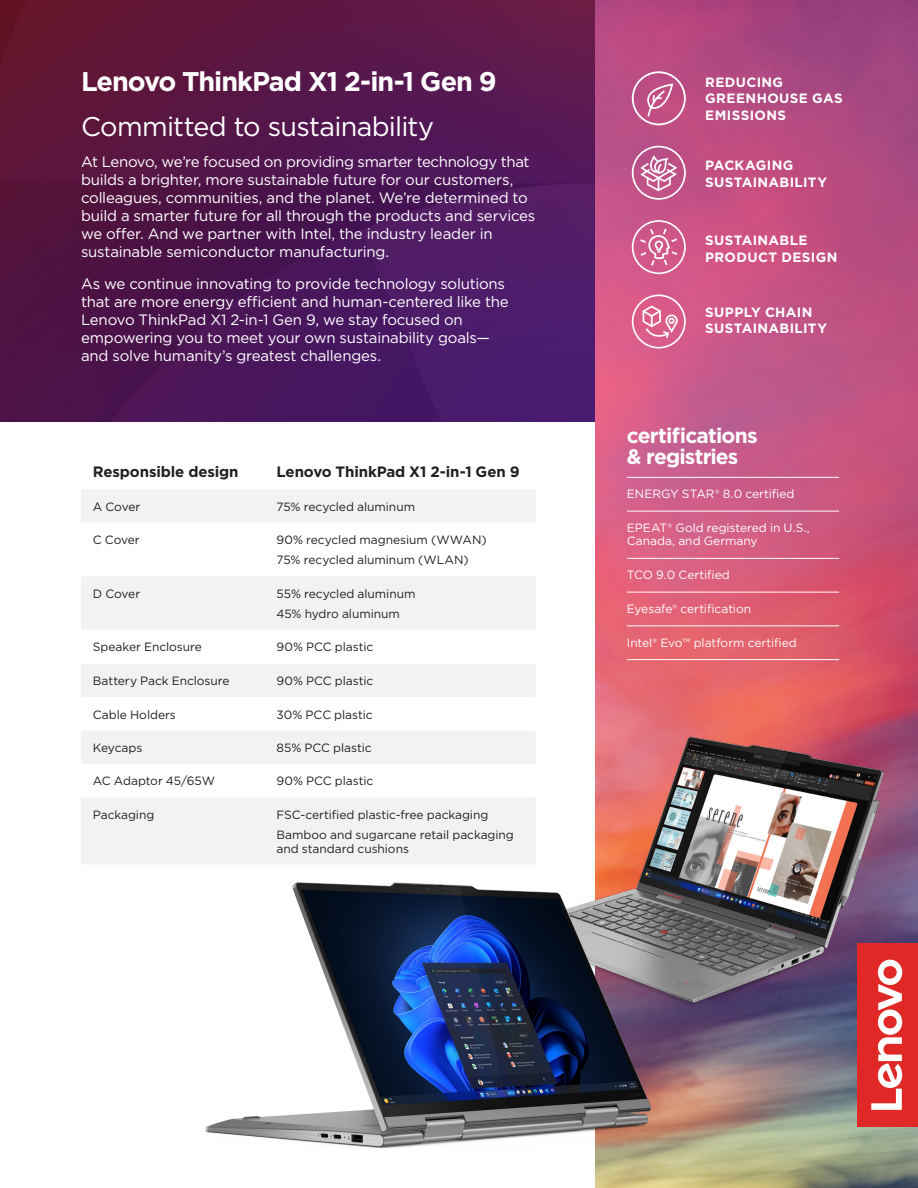
<style>
.page{position:relative;width:918px;height:1188px;background:#fff}
.page>*{position:absolute;margin:0;border:0;box-sizing:border-box;transform-origin:0 0}
.t1{font:700 27px "Gotham";letter-spacing:-.04em;color:#fff}
.t2{font:27px "Gotham";letter-spacing:-.025em;color:#fff}
.t3{font:700 21px/21px "Gotham";letter-spacing:-.04em;color:#fff}
.t4{font:15px/18px "Gotham";letter-spacing:-.015em;color:#fff}
.t5{font:700 15px "Gotham";letter-spacing:-.01em;color:#231f20}
.t6{font:700 13.5px/16.5px "Gotham";letter-spacing:.025em;color:#fff}
.t7{font:12px/20.2px "Gotham";letter-spacing:-.005em;color:#231f20}
.t8{font:12px/13.5px "Gotham";letter-spacing:-.005em;color:#fff}
</style>
<div class="page">
<img style="left:0;top:0;width:595px;height:421px">
<img style="left:595px;top:0;width:323px;height:1188px">
<div style="left:857px;top:943px;width:61px;height:184px;background:#e02826"></div>
<svg style="left:871px;top:1037px;width:31px;height:73px"></svg>
<div style="left:81px;top:490px;width:454px;height:374px;background:#f3f2f3"></div>
<svg style="left:81px;top:523px;width:454px;height:274px"></svg>
<svg style="left:632px;top:71px;width:54px;height:54px;background:#c96b98"></svg>
<svg style="left:632px;top:146px;width:54px;height:54px;background:#cc78a2"></svg>
<svg style="left:632px;top:220px;width:54px;height:54px;background:#d8749e"></svg>
<svg style="left:632px;top:295px;width:54px;height:54px;background:#e07a9f"></svg>
<hr style="left:627px;top:477px;width:212px;height:1px;background:#fff">
<hr style="left:627px;top:511px;width:212px;height:1px;background:#fff">
<hr style="left:627px;top:558px;width:212px;height:1px;background:#fff">
<hr style="left:627px;top:592px;width:212px;height:1px;background:#fff">
<hr style="left:627px;top:625px;width:212px;height:1px;background:#fff">
<hr style="left:627px;top:659px;width:212px;height:1px;background:#fff">
<img style="left:502px;top:714px;width:416px;height:321px">
<img style="left:188px;top:831px;width:494px;height:357px">
<h1 class="t1" style="left:81px;top:63px;width:417px">Lenovo ThinkPad X1 2-in-1 Gen 9</h1>
<h1 class="t2" style="left:81px;top:109px;width:355px">Committed to sustainability</h1>
<p class="t4" style="left:81px;top:152px;width:456px">At Lenovo, we’re focused on providing smarter technology that builds a brighter, more sustainable future for our customers, colleagues, communities, and the planet. We’re determined to build a smarter future for all through the products and services we offer. And we partner with Intel, the industry leader in sustainable semiconductor manufacturing.</p>
<p class="t4" style="left:81px;top:274px;width:429px">As we continue innovating to provide technology solutions that are more energy efficient and human-centered like the Lenovo ThinkPad X1 2-in-1 Gen 9, we stay focused on empowering you to meet your own sustainability goals— and solve humanity’s greatest challenges.</p>
<p class="t5" style="left:93px;top:462px;width:147px">Responsible design</p>
<p class="t5" style="left:276px;top:462px;width:245px">Lenovo ThinkPad X1 2-in-1 Gen 9</p>
<p class="t7" style="left:93px;top:496px;width:49px">A Cover</p>
<p class="t7" style="left:276px;top:496px;width:140px">75% recycled aluminum</p>
<p class="t7" style="left:93px;top:530px;width:48px">C Cover</p>
<p class="t7" style="left:276px;top:530px;width:212px">90% recycled magnesium (WWAN)<br>75% recycled aluminum (WLAN)</p>
<p class="t7" style="left:93px;top:583px;width:49px">D Cover</p>
<p class="t7" style="left:276px;top:583px;width:141px">55% recycled aluminum<br>45% hydro aluminum</p>
<p class="t7" style="left:93px;top:637px;width:111px">Speaker Enclosure</p>
<p class="t7" style="left:276px;top:637px;width:98px">90% PCC plastic</p>
<p class="t7" style="left:93px;top:671px;width:138px">Battery Pack Enclosure</p>
<p class="t7" style="left:276px;top:671px;width:98px">90% PCC plastic</p>
<p class="t7" style="left:93px;top:704px;width:85px">Cable Holders</p>
<p class="t7" style="left:276px;top:704px;width:98px">30% PCC plastic</p>
<p class="t7" style="left:93px;top:737px;width:51px">Keycaps</p>
<p class="t7" style="left:276px;top:737px;width:97px">85% PCC plastic</p>
<p class="t7" style="left:93px;top:771px;width:124px">AC Adaptor 45/65W</p>
<p class="t7" style="left:276px;top:771px;width:98px">90% PCC plastic</p>
<p class="t7" style="left:93px;top:804px;width:63px">Packaging</p>
<p class="t7" style="left:276px;top:804px;width:239px">FSC-certified plastic-free packaging<br>Bamboo and sugarcane retail packaging</p>
<p class="t7" style="left:276px;top:838px;width:134px">and standard cushions</p>
<p class="t6" style="left:705px;top:74px;width:139px">REDUCING<br>GREENHOUSE GAS<br>EMISSIONS</p>
<p class="t6" style="left:705px;top:157px;width:123px">PACKAGING<br>SUSTAINABILITY</p>
<p class="t6" style="left:705px;top:232px;width:134px">SUSTAINABLE<br>PRODUCT DESIGN</p>
<p class="t6" style="left:705px;top:304px;width:123px">SUPPLY CHAIN<br>SUSTAINABILITY</p>
<h2 class="t3" style="left:627px;top:425px;width:132px">certifications &amp; registries</h2>
<p class="t8" style="left:627px;top:487px;width:169px">ENERGY STAR® 8.0 certified</p>
<p class="t8" style="left:627px;top:520px;width:184px">EPEAT® Gold registered in U.S.,<br>Canada, and Germany</p>
<p class="t8" style="left:627px;top:568px;width:104px">TCO 9.0 Certified</p>
<p class="t8" style="left:627px;top:601px;width:126px">Eyesafe® certification</p>
<p class="t8" style="left:627px;top:635px;width:171px">Intel® Evo™ platform certified</p>
</div>
